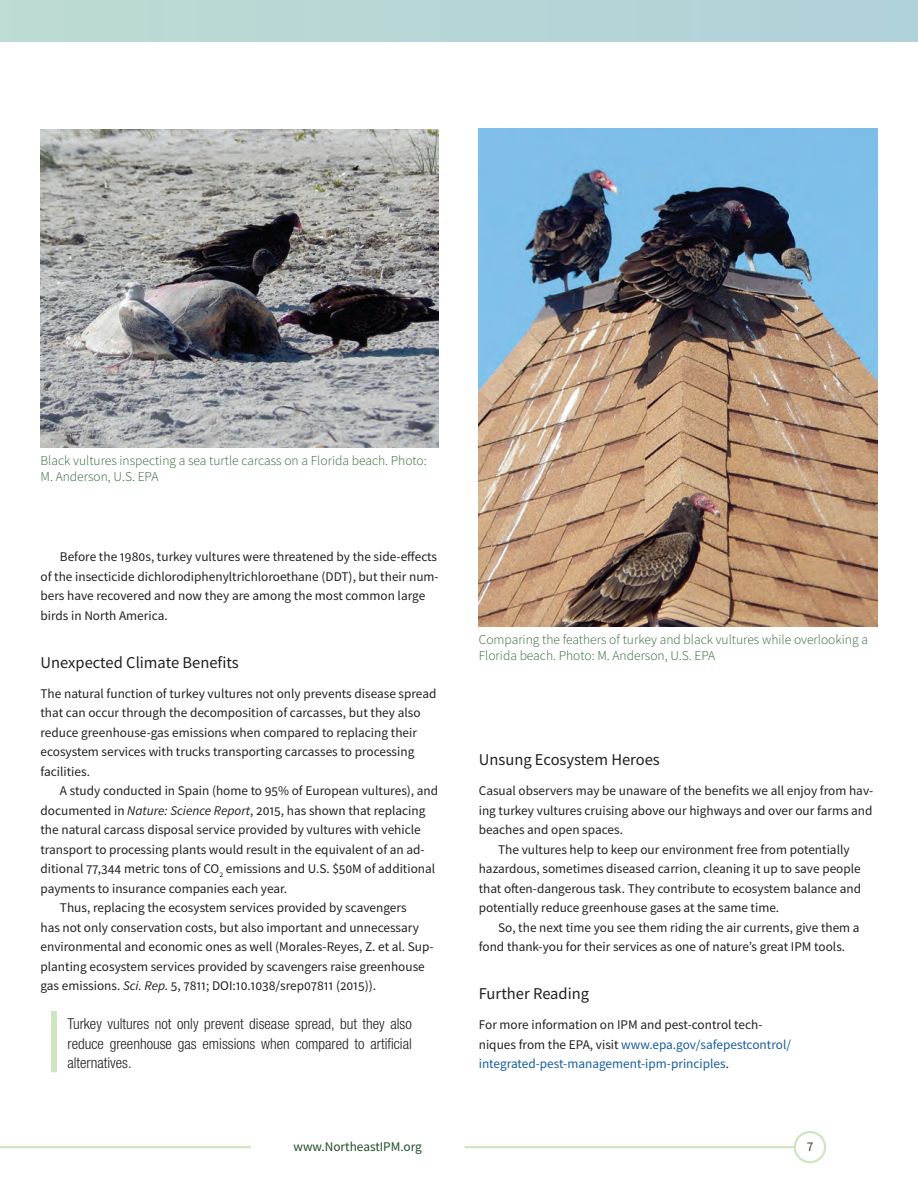
<style>
.page{position:relative;width:918px;height:1188px;background:#fff}
.page>*{position:absolute;margin:0;border:0;box-sizing:border-box;transform-origin:0 0}
.H2__Subhead_-_Within{font:16.5px "Source Sans Pro";color:#231f20}
.Pull_Quote{font:300 condensed 15px/19.5px "Helvetica Neue LT Std";color:#231f20;text-align:justify}
.t1{font:300 13.5px/16.2px "Source Sans Pro";color:#316734}
.P__Article_Text{font:13.35px/19.5px "Source Sans Pro";color:#231f20}
.P__Article_Text_-_No{font:13.35px/19.5px "Source Sans Pro";color:#231f20}
.P__Article_Text_-_No-2{font:13.35px/19.5px "Source Sans Pro";color:#175d9e}
.t2{font:13.35px "Source Sans Pro";color:#214d25}
.s1{font-style:italic}
.s2{color:#231f20}
</style>
<div class="page">
<div style="left:0;top:0;width:918px;height:42px;background:#b5d6d6"></div>
<hr style="left:0;top:1146px;width:251px;height:2px;background:#cde5c1">
<hr style="left:465px;top:1146px;width:329px;height:2px;background:#cde5c1">
<div style="left:794px;top:1131px;width:32px;height:32px;border:2px solid #cde5c1;border-radius:50%"></div>
<div style="left:51px;top:1011px;width:6px;height:61px;background:#cde5c1"></div>
<img style="left:40px;top:129px;width:399px;height:319px">
<img style="left:479px;top:129px;width:398px;height:498px">
<p class="t1" style="left:40px;top:452px;width:388px">Black vultures inspecting a sea turtle carcass on a Florida beach. Photo:<br>M. Anderson, U.S. EPA</p>
<p class="P__Article_Text" style="left:41px;top:547px;width:400px;text-indent:19px">Before the 1980s, turkey vultures were threatened by the side-effects of the insecticide dichlorodiphenyltrichloroethane (DDT), but their num&shy;bers have recovered and now they are among the most common large birds in North America.</p>
<p class="H2__Subhead_-_Within" style="left:40px;top:652px;width:200px">Unexpected Climate Benefits</p>
<p class="P__Article_Text_-_No" style="left:40px;top:683px;width:397px">The natural function of turkey vultures not only prevents disease spread that can occur through the decomposition of carcasses, but they also reduce greenhouse-gas emissions when compared to replacing their ecosystem services with trucks transporting carcasses to processing facilities.</p>
<p class="P__Article_Text" style="left:40px;top:781px;width:399px;text-indent:19px">A study conducted in Spain (home to 95% of European vultures), and documented in <span class="s1">Nature: Science Report</span>, 2015, has shown that replacing the natural carcass disposal service provided by vultures with vehicle transport to processing plants would result in the equivalent of an ad&shy;ditional 77,344 metric tons of CO<sub>2</sub> emissions and U.S. $50M of additional payments to insurance companies each year.</p>
<p class="P__Article_Text" style="left:40px;top:898px;width:395px;text-indent:19px">Thus, replacing the ecosystem services provided by scavengers<br>has not only conservation costs, but also important and unnecessary environmental and economic ones as well (Morales-Reyes, Z. et al. Sup&shy;planting ecosystem services provided by scavengers raise greenhouse gas emissions. <span class="s1">Sci. Rep.</span> 5, 7811; DOI:10.1038/srep07811 (2015)).</p>
<p class="Pull_Quote" style="left:68px;top:1014px;width:346px">Turkey vultures not only prevent disease spread, but they also reduce greenhouse gas emissions when compared to artificial alternatives.</p>
<p class="t1" style="left:479px;top:631px;width:391px">Comparing the feathers of turkey and black vultures while overlooking a<br>Florida beach. Photo: M. Anderson, U.S. EPA</p>
<p class="H2__Subhead_-_Within" style="left:479px;top:749px;width:183px">Unsung Ecosystem Heroes</p>
<p class="P__Article_Text_-_No" style="left:479px;top:781px;width:396px;text-align:justify">Casual observers may be unaware of the benefits we all enjoy from hav&shy;ing turkey vultures cruising above our highways and over our farms and beaches and open spaces.</p>
<p class="P__Article_Text" style="left:479px;top:839px;width:384px;text-indent:19px">The vultures help to keep our environment free from potentially hazardous, sometimes diseased carrion, cleaning it up to save people that often-dangerous task. They contribute to ecosystem balance and potentially reduce greenhouse gases at the same time.</p>
<p class="P__Article_Text" style="left:479px;top:917px;width:382px;text-indent:19px">So, the next time you see them riding the air currents, give them a fond thank-you for their services as one of nature’s great IPM tools.</p>
<p class="H2__Subhead_-_Within" style="left:479px;top:983px;width:112px">Further Reading</p>
<p class="P__Article_Text_-_No-2" style="left:479px;top:1015px;width:314px"><span class="s2">For more information on IPM and pest-control tech&shy;niques from the EPA, visit</span> www.epa.gov/safepestcontrol/ integrated-pest-management-ipm-principles<span class="s2">.</span></p>
<p class="t2" style="left:293px;top:1138px;width:130px">www.NortheastIPM.org</p>
<p class="t2" style="left:807px;top:1138px;width:8px">7</p>
</div>
